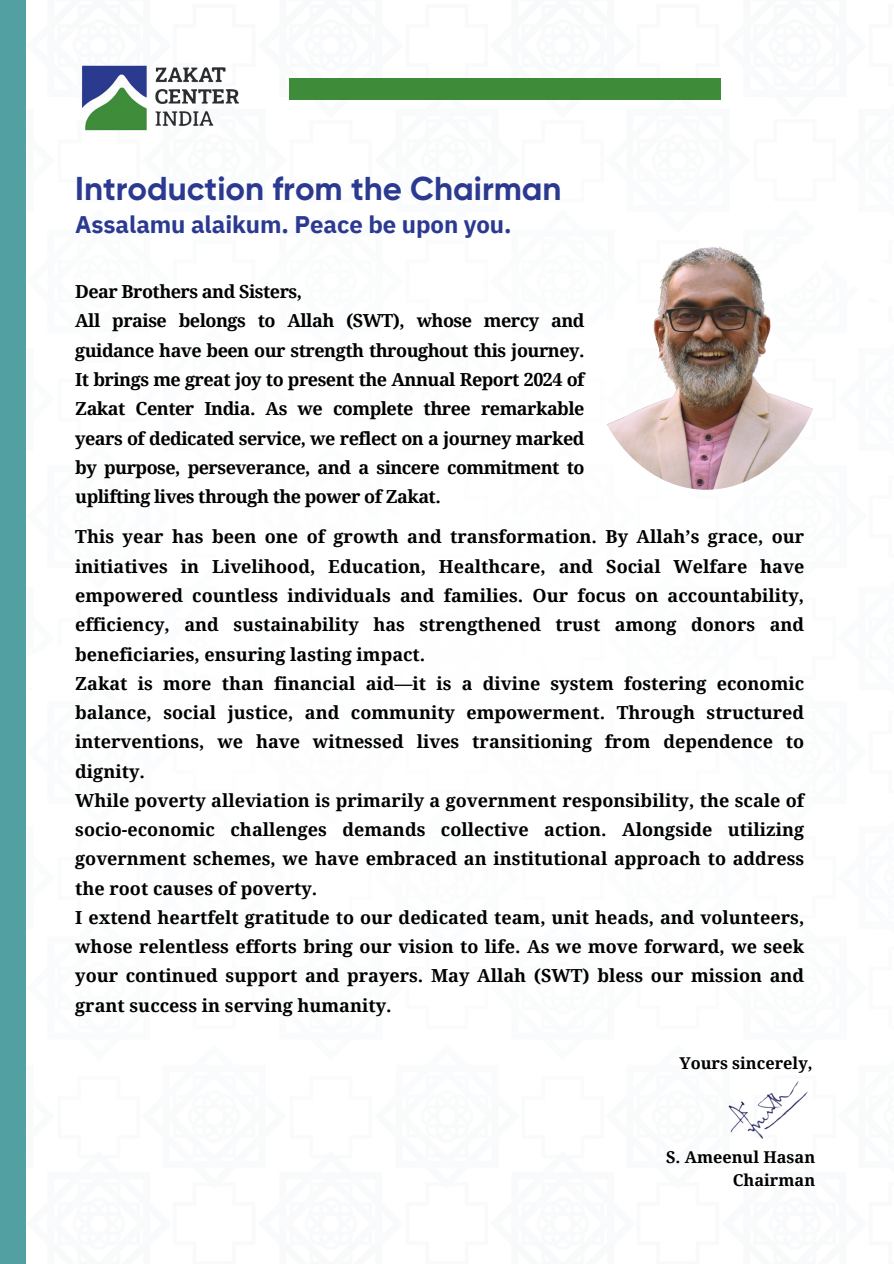
<style>
.page{position:relative;width:894px;height:1264px;background:#fff}
.page>*{position:absolute;margin:0;border:0;box-sizing:border-box;transform-origin:0 0}
.t1{font:33px "Anonymous";color:#2b3a90}
.t2{font:700 24px "IBM Plex Sans";letter-spacing:-.005em;color:#2b3a90}
.t3{font:700 18px/29.2px "Droid Serif";color:#000}
.t4{font:700 18px/29.2px "Droid Serif";letter-spacing:-.03em;color:#000}
.t5{font:700 16.35px/22.4px "Droid Serif";color:#000;text-align:right}
</style>
<div class="page">
<div style="left:289px;top:79px;width:431px;height:21px;background:#3e8b3a"></div>
<img style="left:81px;top:65px;width:158px;height:66px">
<img style="left:584px;top:179px;width:244px;height:310px;border-radius:50%">
<div style="left:0;top:0;width:25px;height:1263px;background:#53a0a3"></div>
<img style="left:728px;top:1081px;width:80px;height:58px">
<h1 class="t1" style="left:75px;top:174px;width:488px">Introduction from the Chairman</h1>
<h2 class="t2" style="left:75px;top:205px;width:438px">Assalamu alaikum. Peace be upon you.</h2>
<p class="t4" style="left:75px;top:276px;width:510px">Dear Brothers and Sisters,<br>All praise belongs to Allah (SWT), whose mercy and guidance have been our strength throughout this journey.<br>It brings me great joy to present the Annual Report 2024 of Zakat Center India. As we complete three remarkable years of dedicated service, we reflect on a journey marked by purpose, perseverance, and a sincere commitment to uplifting lives through the power of Zakat.</p>
<p class="t3" style="left:75px;top:522px;width:730px">This year has been one of growth and transformation. By Allah’s grace, our initiatives in Livelihood, Education, Healthcare, and Social Welfare have empowered countless individuals and families. Our focus on accountability, efficiency, and sustainability has strengthened trust among donors and beneficiaries, ensuring lasting impact.<br>Zakat is more than financial aid—it is a divine system fostering economic balance, social justice, and community empowerment. Through structured interventions, we have witnessed lives transitioning from dependence to dignity.<br>While poverty alleviation is primarily a government responsibility, the scale of socio-economic challenges demands collective action. Alongside utilizing government schemes, we have embraced an institutional approach to address the root causes of poverty.<br>I extend heartfelt gratitude to our dedicated team, unit heads, and volunteers, whose relentless efforts bring our vision to life. As we move forward, we seek your continued support and prayers. May Allah (SWT) bless our mission and grant success in serving humanity.</p>
<p class="t5" style="left:679px;top:1051px;width:135px">Yours sincerely,</p>
<p class="t5" style="left:665px;top:1145px;width:151px">S. Ameenul Hasan<br>Chairman</p>
</div>
